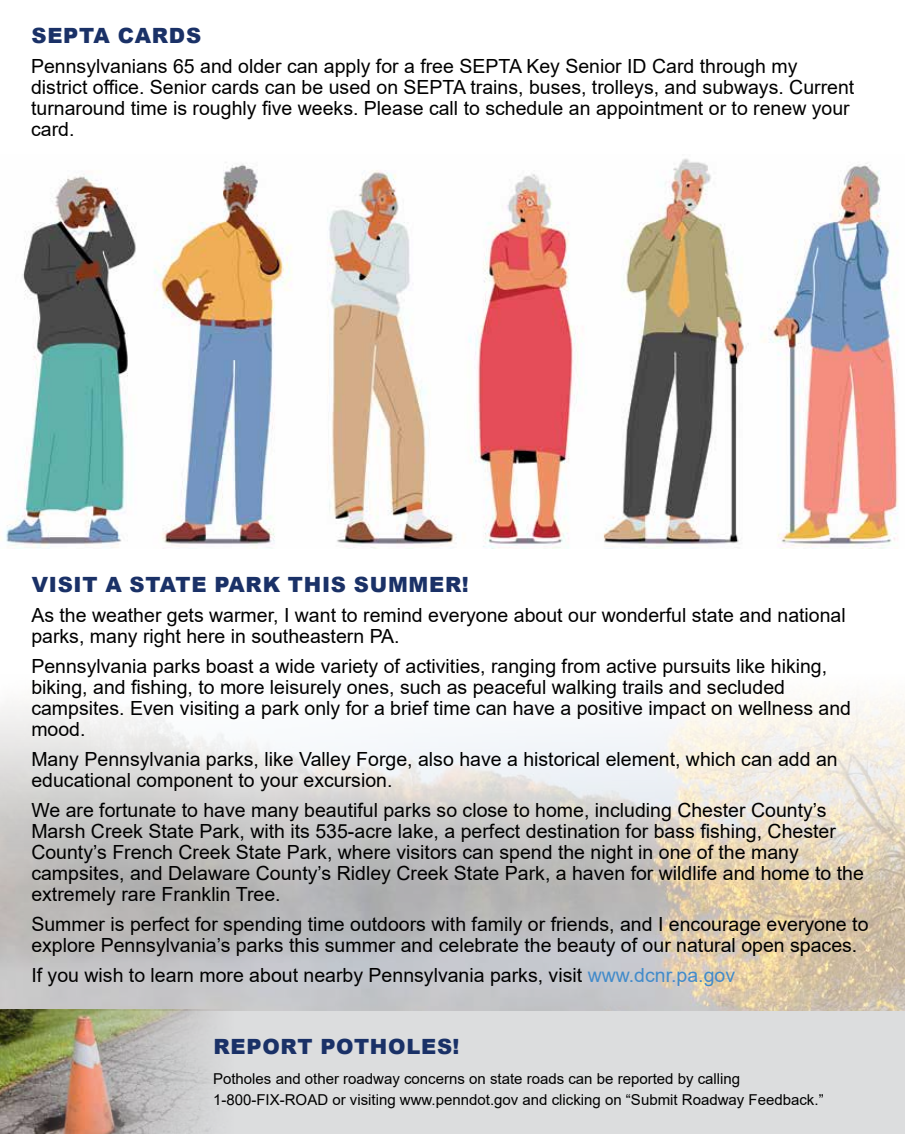
<style>
.page{position:relative;width:905px;height:1134px;background:#fff}
.page>*{position:absolute;margin:0;border:0;box-sizing:border-box;transform-origin:0 0}
.t1{font:900 21px "Arial";letter-spacing:.035em;color:#1a3167}
.t2{font:19.5px/21px "Arial";color:#000}
.t3{font:15px/21px "Arial";color:#000}
.s1{color:#428bca}
</style>
<div class="page">
<hr style="left:904px;top:567px;width:1px;height:188px;background:#1a3167">
<hr style="left:904px;top:1025px;width:1px;height:109px;background:#24633f">
<img style="left:0;top:548px;width:904px;height:463px">
<img style="left:0;top:158px;width:899px;height:390px">
<div style="left:0;top:1011px;width:904px;height:123px;background:#dcddde"></div>
<img style="left:0;top:1010px;width:233px;height:124px">
<p class="t1" style="left:31px;top:20px;width:171px">SEPTA CARDS</p>
<p class="t2" style="left:31px;top:56px;width:824px">Pennsylvanians 65 and older can apply for a free SEPTA Key Senior ID Card through my district office. Senior cards can be used on SEPTA trains, buses, trolleys, and subways. Current turnaround time is roughly five weeks. Please call to schedule an appointment or to renew your card.</p>
<p class="t1" style="left:32px;top:569px;width:438px">VISIT A STATE PARK THIS SUMMER!</p>
<p class="t2" style="left:31px;top:605px;width:815px">As the weather gets warmer, I want to remind everyone about our wonderful state and national parks, many right here in southeastern PA.</p>
<p class="t2" style="left:31px;top:656px;width:821px">Pennsylvania parks boast a wide variety of activities, ranging from active pursuits like hiking, biking, and fishing, to more leisurely ones, such as peaceful walking trails and secluded campsites. Even visiting a park only for a brief time can have a positive impact on wellness and mood.</p>
<p class="t2" style="left:31px;top:749px;width:807px">Many Pennsylvania parks, like Valley Forge, also have a historical element, which can add an educational component to your excursion.</p>
<p class="t2" style="left:31px;top:800px;width:834px">We are fortunate to have many beautiful parks so close to home, including Chester County’s Marsh Creek State Park, with its 535-acre lake, a perfect destination for bass fishing, Chester County’s French Creek State Park, where visitors can spend the night in one of the many campsites, and Delaware County’s Ridley Creek State Park, a haven for wildlife and home to the extremely rare Franklin Tree.</p>
<p class="t2" style="left:31px;top:914px;width:838px">Summer is perfect for spending time outdoors with family or friends, and I encourage everyone to explore Pennsylvania’s parks this summer and celebrate the beauty of our natural open spaces.</p>
<p class="t2" style="left:31px;top:965px;width:705px">If you wish to learn more about nearby Pennsylvania parks, visit <span class="s1">www.dcnr.pa.gov</span></p>
<p class="t1" style="left:213px;top:1031px;width:247px">REPORT POTHOLES!</p>
<p class="t3" style="left:213px;top:1068px;width:612px">Potholes and other roadway concerns on state roads can be reported by calling<br>1-800-FIX-ROAD or visiting www.penndot.gov and clicking on “Submit Roadway Feedback.”</p>
</div>
